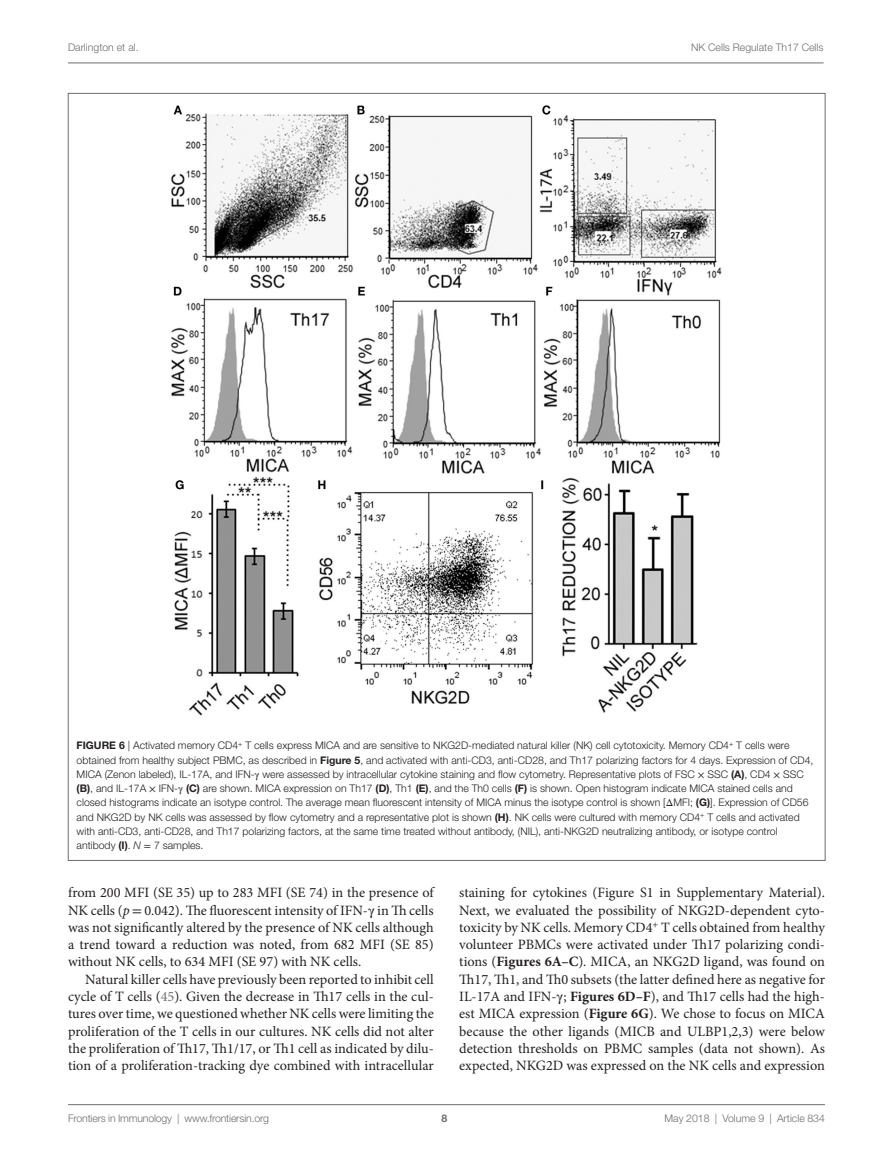
<style>
.page{position:relative;width:893px;height:1170px;background:#fff}
.page>*{position:absolute;margin:0;border:0;box-sizing:border-box;transform-origin:0 0}
.t1{font:14.25px/17.2px "Minion Pro";color:#231f20;text-align:justify}
.t2{font:300 10.5px/14.2px "Helvetica Neue LT Std";color:#231f20}
.t3{font:300 10.5px "Helvetica Neue LT Std";color:#6c6d70}
.t4{font:700 10.5px "Helvetica Neue LT Std";color:#6c6d70}
.s1{font-weight:700}
.s2{font-family:"STIX General";font-weight:400}
.s3{font-style:italic}
.s4{font-family:"STIX General"}
.s5{color:#6c6d70}
</style>
<div class="page">
<img style="left:171px;top:105px;width:551px;height:611px">
<hr style="left:68px;top:63px;width:756px;height:1px;background:#6c6d70">
<hr style="left:68px;top:1104px;width:757px;height:1px;background:#6c6d70">
<p class="t3" style="left:68px;top:41px;width:72px">Darlington et al.</p>
<p class="t3" style="left:691px;top:41px;width:134px">NK Cells Regulate Th17 Cells</p>
<p class="t2" style="left:77px;top:738px;width:738px"><span class="s1">Figure 6</span> | Activated memory CD4<sup>+</sup> T cells express MICA and are sensitive to NKG2D-mediated natural killer (NK) cell cytotoxicity. Memory CD4<sup>+</sup> T cells were obtained from healthy subject PBMC, as described in <span class="s1">Figure 5</span>, and activated with anti-CD3, anti-CD28, and Th17 polarizing factors for 4 days. Expression of CD4, MICA (Zenon labeled), IL-17A, and IFN-<span class="s2">γ</span> were assessed by intracellular cytokine staining and flow cytometry. Representative plots of FSC <span class="s2">×</span> SSC <span class="s1">(A)</span>, CD4 <span class="s2">×</span> SSC <span class="s1">(B)</span>, and IL-17A <span class="s2">×</span> IFN-<span class="s2">γ</span> <span class="s1">(C)</span> are shown. MICA expression on Th17 <span class="s1">(D)</span>, Th1 <span class="s1">(E)</span>, and the Th0 cells <span class="s1">(F)</span> is shown. Open histogram indicate MICA stained cells and closed histograms indicate an isotype control. The average mean fluorescent intensity of MICA minus the isotype control is shown [<span class="s2">Δ</span>MFI; <span class="s1">(G)</span>]. Expression of CD56 and NKG2D by NK cells was assessed by flow cytometry and a representative plot is shown <span class="s1">(H)</span>. NK cells were cultured with memory CD4<sup>+</sup> T cells and activated with anti-CD3, anti-CD28, and Th17 polarizing factors, at the same time treated without antibody, (NIL), anti-NKG2D neutralizing antibody, or isotype control antibody <span class="s1">(I)</span>. <span class="s3">N</span> <span class="s2">=</span> 7 samples.</p>
<p class="t1" style="left:68px;top:884px;width:367px">from 200 MFI (SE 35) up to 283 MFI (SE 74) in the presence of NK cells (<span class="s3">p</span> <span class="s4">=</span> 0.042). The fluorescent intensity of IFN-<span class="s4">γ</span> in Th cells was not significantly altered by the presence of NK cells although a trend toward a reduction was noted, from 682 MFI (SE 85) without NK cells, to 634 MFI (SE 97) with NK cells.</p>
<p class="t1" style="left:68px;top:970px;width:367px;text-indent:17px">Natural killer cells have previously been reported to inhibit cell cycle of T cells (<span class="s5">45</span>). Given the decrease in Th17 cells in the cul&shy;tures over time, we questioned whether NK cells were limiting the proliferation of the T cells in our cultures. NK cells did not alter the proliferation of Th17, Th1/17, or Th1 cell as indicated by dilu&shy;tion of a proliferation-tracking dye combined with intracellular</p>
<p class="t1" style="left:459px;top:884px;width:367px">staining for cytokines (Figure S1 in Supplementary Material).<br>Next, we evaluated the possibility of NKG2D-dependent cyto&shy;toxicity by NK cells. Memory CD4<sup>+</sup> T cells obtained from healthy volunteer PBMCs were activated under Th17 polarizing condi&shy;tions (<span class="s1">Figures 6A–C</span>). MICA, an NKG2D ligand, was found on Th17, Th1, and Th0 subsets (the latter defined here as negative for IL-17A and IFN-<span class="s4">γ</span>; <span class="s1">Figures 6D–F</span>), and Th17 cells had the high&shy;est MICA expression (<span class="s1">Figure 6G</span>). We chose to focus on MICA because the other ligands (MICB and ULBP1,2,3) were below detection thresholds on PBMC samples (data not shown). As expected, NKG2D was expressed on the NK cells and expression</p>
<p class="t3" style="left:68px;top:1111px;width:203px">Frontiers in Immunology | www.frontiersin.org</p>
<p class="t3" style="left:665px;top:1111px;width:162px">May 2018 | Volume 9 | Article 834</p>
<p class="t4" style="left:441px;top:1111px;width:7px">8</p>
</div>
